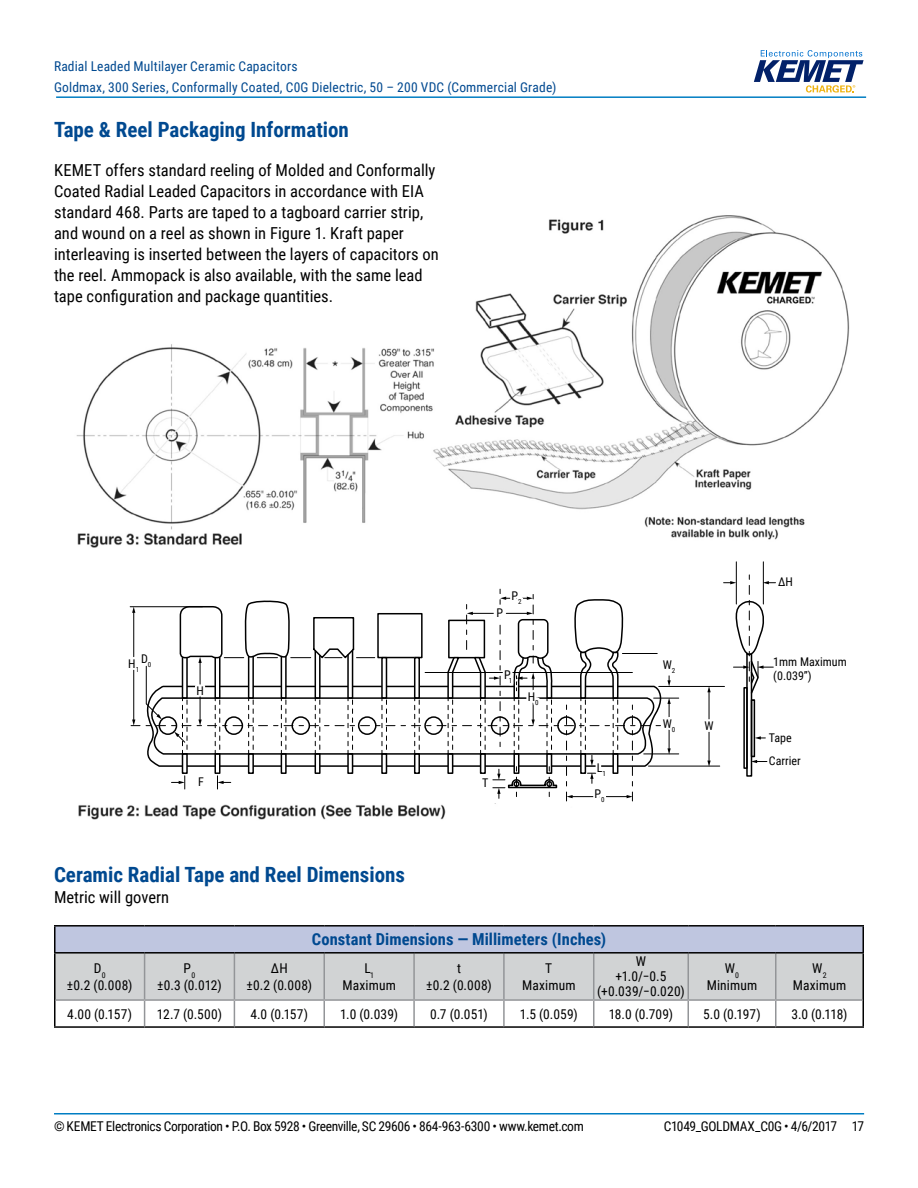
<style>
.page{position:relative;width:918px;height:1188px;background:#fff}
.page>*{position:absolute;margin:0;border:0;box-sizing:border-box;transform-origin:0 0}
.t1{font:700 21px "Roboto Condensed";color:#004990}
.t2{font:16.5px/21px "Roboto Condensed";color:#000}
.t3{font:700 16.5px "Roboto Condensed";letter-spacing:.005em;color:#004990}
.t4{font:13.5px/16.5px "Roboto Condensed";letter-spacing:-.02em;color:#000;text-align:center}
.t5{font:13.5px/21px "Roboto Condensed";letter-spacing:.015em;color:#004990}
.t6{font:13.5px/16.5px "Roboto Condensed";letter-spacing:.01em;color:#000;text-align:center}
.t7{font:12px/14.4px "Roboto Condensed";color:#000}
.t8{font:7.05px "Roboto Condensed";color:#000}
.s1{font-size:7.05px}
</style>
<div class="page">
<hr style="left:54px;top:1113px;width:810px;height:2px;background:#007dc3">
<hr style="left:56px;top:96px;width:810px;height:2px;background:#007dc3">
<svg style="left:754px;top:50px;width:110px;height:43px"></svg>
<img style="left:76px;top:215px;width:774px;height:605px">
<div style="left:91px;top:556px;width:739px;height:246px;background:#fff"></div>
<hr style="left:648px;top:766px;width:72px;height:1px;background:#000">
<hr style="left:659px;top:686px;width:66px;height:1px;background:#000">
<svg style="left:699px;top:575px;width:77px;height:202px"></svg>
<hr style="left:763px;top:562px;width:1px;height:42px;background:#000">
<hr style="left:736px;top:562px;width:1px;height:42px;background:#000">
<svg style="left:125px;top:588px;width:556px;height:220px"></svg>
<svg style="left:529px;top:357px;width:27px;height:18px"></svg>
<hr style="left:54px;top:954px;width:2px;height:46px;background:#000">
<hr style="left:54px;top:1000px;width:2px;height:26px;background:#000">
<hr style="left:54px;top:1026px;width:91px;height:2px;background:#000">
<hr style="left:145px;top:1026px;width:89px;height:2px;background:#000">
<hr style="left:234px;top:1026px;width:90px;height:2px;background:#000">
<hr style="left:324px;top:1026px;width:90px;height:2px;background:#000">
<hr style="left:414px;top:1026px;width:90px;height:2px;background:#000">
<hr style="left:504px;top:1026px;width:90px;height:2px;background:#000">
<hr style="left:594px;top:1026px;width:94px;height:2px;background:#000">
<hr style="left:688px;top:1026px;width:88px;height:2px;background:#000">
<hr style="left:776px;top:1026px;width:88px;height:2px;background:#000">
<hr style="left:54px;top:925px;width:91px;height:2px;background:#000">
<hr style="left:54px;top:927px;width:2px;height:25px;background:#000">
<hr style="left:145px;top:925px;width:89px;height:2px;background:#000">
<hr style="left:234px;top:925px;width:90px;height:2px;background:#000">
<hr style="left:324px;top:925px;width:90px;height:2px;background:#000">
<hr style="left:414px;top:925px;width:90px;height:2px;background:#000">
<hr style="left:504px;top:925px;width:90px;height:2px;background:#000">
<hr style="left:594px;top:925px;width:94px;height:2px;background:#000">
<hr style="left:688px;top:925px;width:88px;height:2px;background:#000">
<hr style="left:776px;top:925px;width:88px;height:2px;background:#000">
<svg style="left:55px;top:927px;width:809px;height:99px"></svg>
<hr style="left:54px;top:952px;width:91px;height:2px;background:#000">
<hr style="left:145px;top:952px;width:89px;height:2px;background:#000">
<hr style="left:234px;top:952px;width:90px;height:2px;background:#000">
<hr style="left:324px;top:952px;width:90px;height:2px;background:#000">
<hr style="left:414px;top:952px;width:90px;height:2px;background:#000">
<hr style="left:504px;top:952px;width:90px;height:2px;background:#000">
<hr style="left:594px;top:952px;width:94px;height:2px;background:#000">
<hr style="left:688px;top:952px;width:88px;height:2px;background:#000">
<hr style="left:776px;top:952px;width:88px;height:2px;background:#000">
<p class="t5" style="left:54px;top:57px;width:504px">Radial Leaded Multilayer Ceramic Capacitors<br>Goldmax, 300 Series, Conformally Coated, C0G Dielectric, 50 – 200 VDC (Commercial Grade)</p>
<p class="t1" style="left:54px;top:121px;width:296px">Tape &amp; Reel Packaging Information</p>
<p class="t2" style="left:54px;top:161px;width:386px">KEMET offers standard reeling of Molded and Conformally Coated Radial Leaded Capacitors in accordance with EIA standard 468. Parts are taped to a tagboard carrier strip, and wound on a reel as shown in Figure 1. Kraft paper interleaving is inserted between the layers of capacitors on the reel. Ammopack is also available, with the same lead tape configuration and package quantities.</p>
<p class="t7" style="left:141px;top:653px;width:8px">D</p>
<p class="t7" style="left:128px;top:657px;width:25px">H <span class="s1">0</span></p>
<p class="t8" style="left:136px;top:666px;width:5px">1</p>
<p class="t7" style="left:196px;top:684px;width:9px">H</p>
<p class="t7" style="left:497px;top:606px;width:8px">P</p>
<p class="t7" style="left:511px;top:589px;width:12px">P<sub>2</sub></p>
<p class="t7" style="left:504px;top:668px;width:10px">P<sub>1</sub></p>
<p class="t7" style="left:528px;top:690px;width:12px">H<sub>0</sub></p>
<p class="t7" style="left:198px;top:775px;width:7px">F</p>
<p class="t7" style="left:482px;top:777px;width:8px">T</p>
<p class="t7" style="left:597px;top:762px;width:11px">L<sub>1</sub></p>
<p class="t7" style="left:595px;top:787px;width:12px">P<sub>0</sub></p>
<p class="t7" style="left:663px;top:658px;width:14px">W<sub>2</sub></p>
<p class="t7" style="left:663px;top:717px;width:14px">W<sub>0</sub></p>
<p class="t7" style="left:704px;top:719px;width:11px">W</p>
<p class="t7" style="left:778px;top:574px;width:16px">∆H</p>
<p class="t7" style="left:773px;top:655px;width:75px">1mm Maximum (0.039”)</p>
<p class="t7" style="left:769px;top:731px;width:24px">Tape</p>
<p class="t7" style="left:769px;top:754px;width:33px">Carrier</p>
<p class="t1" style="left:54px;top:865px;width:353px">Ceramic Radial Tape and Reel Dimensions</p>
<p class="t2" style="left:54px;top:888px;width:117px">Metric will govern</p>
<p class="t3" style="left:312px;top:932px;width:296px">Constant Dimensions — Millimeters (Inches)</p>
<p class="t4" style="left:67px;top:961px;width:67px">D<sub>0<br></sub>±0.2 (0.008)</p>
<p class="t4" style="left:157px;top:961px;width:66px">P<sub>0<br></sub>±0.3 (0.012)</p>
<p class="t4" style="left:247px;top:960px;width:67px">∆H<br>±0.2 (0.008)</p>
<p class="t6" style="left:342px;top:961px;width:55px">L<sub>1<br></sub>Maximum</p>
<p class="t4" style="left:426px;top:961px;width:67px">t<br>±0.2 (0.008)</p>
<p class="t6" style="left:522px;top:961px;width:55px">T<br>Maximum</p>
<p class="t4" style="left:597px;top:955px;width:89px;line-height:15px">W<br>+1.0/−0.5 (+0.039/−0.020)</p>
<p class="t6" style="left:707px;top:961px;width:52px">W<sub>0<br></sub>Minimum</p>
<p class="t6" style="left:793px;top:961px;width:55px">W<sub>2<br></sub>Maximum</p>
<p class="t4" style="left:67px;top:1006px;width:66px">4.00 (0.157)</p>
<p class="t4" style="left:157px;top:1006px;width:67px">12.7 (0.500)</p>
<p class="t4" style="left:250px;top:1006px;width:59px">4.0 (0.157)</p>
<p class="t4" style="left:340px;top:1006px;width:60px">1.0 (0.039)</p>
<p class="t4" style="left:430px;top:1006px;width:59px">0.7 (0.051)</p>
<p class="t4" style="left:520px;top:1006px;width:59px">1.5 (0.059)</p>
<p class="t4" style="left:609px;top:1006px;width:66px">18.0 (0.709)</p>
<p class="t4" style="left:703px;top:1006px;width:59px">5.0 (0.197)</p>
<p class="t4" style="left:791px;top:1006px;width:58px">3.0 (0.118)</p>
<p class="t4" style="left:54px;top:1119px;width:531px">© KEMET Electronics Corporation • P.O. Box 5928 • Greenville, SC 29606 • 864-963-6300 • www.kemet.com</p>
<p class="t4" style="left:664px;top:1119px;width:202px">C1049_GOLDMAX_C0G • 4/6/2017 17</p>
</div>
